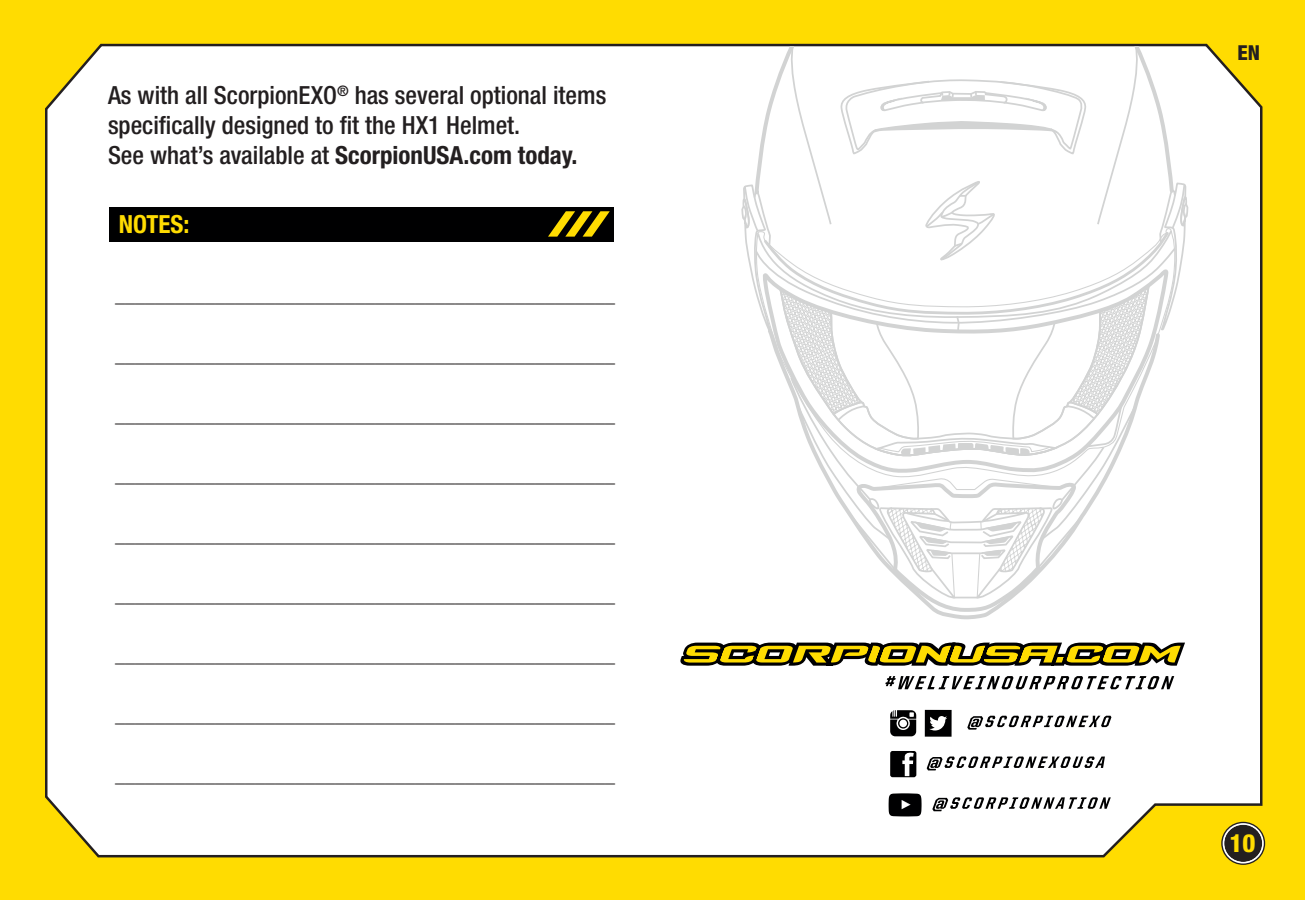
<style>
.page{position:relative;width:1305px;height:900px;background:#ffdc01}
.page>*{position:absolute;margin:0;border:0;box-sizing:border-box;transform-origin:0 0}
.t1{font:500 condensed 25px/30px "Helvetica Neue";color:#231f20}
.t2{font:700 condensed 25px "Helvetica Neue";color:#ffdc01}
.t3{font:800 condensed 25px "Helvetica Neue";color:#ffdc01}
.t4{font:800 condensed 20.5px "Helvetica Neue";color:#231f20}
.t5{font:800 condensed 20px "Helvetica Neue";color:#231f20}
.s1{font-weight:700}
</style>
<div class="page">
<div style="left:45px;top:43px;width:1219px;height:815px;background:#fff"></div>
<svg style="left:1221px;top:822px;width:44px;height:43px"></svg>
<div style="left:1225px;top:825px;width:36px;height:36px;background:#231f20;border-radius:50%"></div>
<div style="left:1223px;top:823px;width:41px;height:41px;border:2px solid #fff;border-radius:50%"></div>
<div style="left:110px;top:207px;width:504px;height:35px;background:#000001"></div>
<svg style="left:548px;top:211px;width:62px;height:26px"></svg>
<svg style="left:890px;top:710px;width:26px;height:26px"></svg>
<svg style="left:925px;top:710px;width:27px;height:27px"></svg>
<svg style="left:967px;top:716px;width:144px;height:14px;background:#a8a8a8"></svg>
<svg style="left:890px;top:751px;width:26px;height:26px"></svg>
<svg style="left:927px;top:757px;width:178px;height:13px;background:#a3a3a4"></svg>
<svg style="left:888px;top:793px;width:34px;height:24px"></svg>
<svg style="left:932px;top:797px;width:179px;height:14px;background:#a8a8a9"></svg>
<svg style="left:885px;top:676px;width:289px;height:13px;background:#9c9c9c"></svg>
<svg style="left:679px;top:643px;width:506px;height:23px"></svg>
<svg style="left:766px;top:614px;width:396px;height:7px;background:#fcfcfc"></svg>
<svg style="left:741px;top:47px;width:448px;height:567px;background:#f8f8f8"></svg>
<p class="t1" style="left:108px;top:80px;width:500px">As with all ScorpionEXO<sup>®</sup> has several optional items specifically designed to fit the HX1 Helmet.<br>See what’s available at <span class="s1">ScorpionUSA.com today.</span></p>
<p class="t2" style="left:119px;top:209px;width:72px">NOTES:</p>
<p class="t5" style="left:115px;top:283px;width:501px">__________________________________________________</p>
<p class="t5" style="left:115px;top:343px;width:501px">__________________________________________________</p>
<p class="t5" style="left:115px;top:403px;width:501px">__________________________________________________</p>
<p class="t5" style="left:115px;top:463px;width:501px">__________________________________________________</p>
<p class="t5" style="left:115px;top:523px;width:501px">__________________________________________________</p>
<p class="t5" style="left:115px;top:583px;width:501px">__________________________________________________</p>
<p class="t5" style="left:115px;top:643px;width:501px">__________________________________________________</p>
<p class="t5" style="left:115px;top:703px;width:501px">__________________________________________________</p>
<p class="t5" style="left:115px;top:763px;width:501px">__________________________________________________</p>
<p class="t4" style="left:1237px;top:40px;width:24px">EN</p>
<p class="t3" style="left:1230px;top:828px;width:28px">10</p>
</div>
